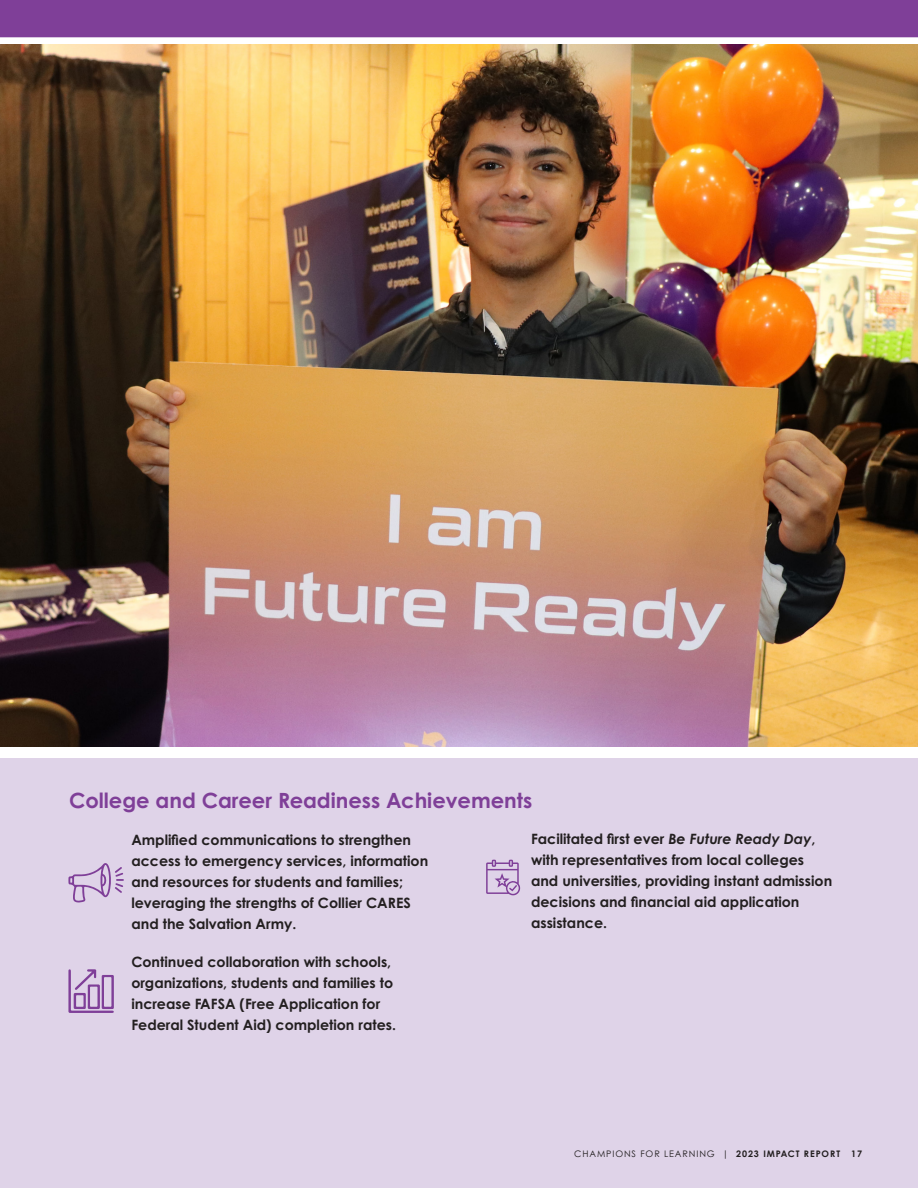
<style>
.page{position:relative;width:918px;height:1188px;background:#fff}
.page>*{position:absolute;margin:0;border:0;box-sizing:border-box;transform-origin:0 0}
.t1{font:700 21px "Century Gothic Pro";color:#7f3f98}
.t2{font:700 14.25px/21px "Century Gothic Pro";color:#231f20}
.t3{font:9px "Century Gothic Pro";letter-spacing:.1em;color:#231f20}
.s1{font-style:italic}
.s2{font-weight:700}
</style>
<div class="page">
<div style="left:0;top:758px;width:918px;height:430px;background:#dbcee5"></div>
<div style="left:0;top:0;width:918px;height:37px;background:#7f3f98"></div>
<img style="left:1px;top:45px;width:917px;height:701px">
<svg style="left:68px;top:863px;width:56px;height:40px"></svg>
<svg style="left:68px;top:969px;width:46px;height:44px"></svg>
<svg style="left:486px;top:860px;width:34px;height:35px"></svg>
<p class="t1" style="left:69px;top:788px;width:465px">College and Career Readiness Achievements</p>
<p class="t2" style="left:131px;top:829px;width:298px">Amplified communications to strengthen access to emergency services, information and resources for students and families; leveraging the strengths of Collier CARES and the Salvation Army.</p>
<p class="t2" style="left:131px;top:951px;width:266px">Continued collaboration with schools, organizations, students and families to increase FAFSA (Free Application for Federal Student Aid) completion rates.</p>
<p class="t2" style="left:531px;top:828px;width:303px">Facilitated first ever <span class="s1">Be Future Ready Day</span>, with representatives from local colleges and universities, providing instant admission decisions and financial aid application assistance.</p>
<p class="t3" style="left:574px;top:1149px;width:290px">CHAMPIONS FOR LEARNING | <span class="s2">2023 IMPACT REPORT 17</span></p>
</div>
